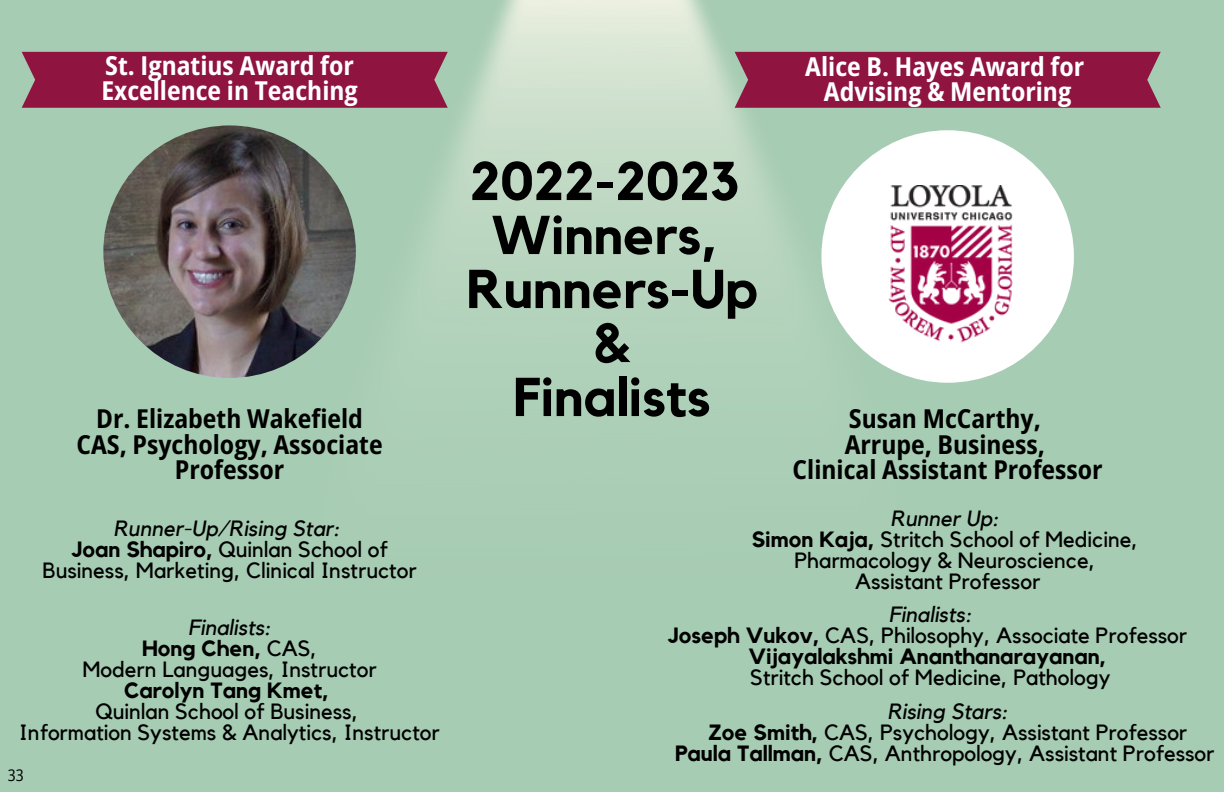
<style>
.page{position:relative;width:1224px;height:792px;background:#a6ccb3}
.page>*{position:absolute;margin:0;border:0;box-sizing:border-box;transform-origin:0 0}
.t1{font:700 54px "Kollektif";color:#000}
.t2{font:700 semi-condensed 26px/25.6px "Open Sans";color:#000;text-align:center}
.t3{font:700 semi-condensed 26px/25.6px "Open Sans";color:#fff}
.t4{font:22px/21px "Kollektif";color:#000;text-align:center}
.t5{font:italic 22px "Kollektif";color:#000}
.t6{font:700 22px "Kollektif";color:#000}
.t7{font:semi-condensed 16px "Open Sans";color:#000}
.s1{font-weight:700}
.s2{font-weight:400}
</style>
<div class="page">
<img style="left:276px;top:0;width:672px;height:382px">
<img style="left:103px;top:125px;width:253px;height:253px;border-radius:50%">
<div style="left:22px;top:52px;width:426px;height:56px;background:#8f1440"></div>
<div style="left:735px;top:52px;width:426px;height:56px;background:#8f1440"></div>
<div style="left:821px;top:130px;width:253px;height:253px;background:#fff;border-radius:50%"></div>
<img style="left:818px;top:185px;width:256px;height:176px">
<p class="t3" style="left:101px;top:52px;width:258px">St. Ignatius Award for<br>Excellence in Teaching</p>
<p class="t2" style="left:96px;top:406px;width:268px">Dr. Elizabeth Wakefield</p>
<p class="t2" style="left:77px;top:431px;width:308px">CAS, Psychology, Associate<br>Professor</p>
<p class="t5" style="left:114px;top:519px;width:228px">Runner-Up/Rising Star:</p>
<p class="t4" style="left:42px;top:540px;width:376px"><span class="s1">Joan Shapiro,</span> Quinlan School of<br>Business, Marketing, Clinical Instructor</p>
<p class="t5" style="left:188px;top:617px;width:84px">Finalists:</p>
<p class="t6" style="left:142px;top:638px;width:176px">Hong Chen, <span class="s2">CAS,</span></p>
<p class="t4" style="left:82px;top:660px;width:296px">Modern Languages, Instructor</p>
<p class="t6" style="left:124px;top:680px;width:206px">Carolyn Tang Kmet,</p>
<p class="t4" style="left:95px;top:702px;width:264px">Quinlan School of Business,</p>
<p class="t4" style="left:19px;top:723px;width:422px">Information Systems &amp; Analytics, Instructor</p>
<p class="t7" style="left:8px;top:763px;width:17px">33</p>
<p class="t3" style="left:805px;top:53px;width:281px">Alice B. Hayes Award for</p>
<p class="t3" style="left:824px;top:78px;width:249px">Advising &amp; Mentoring</p>
<p class="t1" style="left:470px;top:156px;width:271px">2022-2023</p>
<p class="t1" style="left:492px;top:210px;width:227px">Winners,</p>
<p class="t1" style="left:467px;top:264px;width:292px">Runners-Up</p>
<p class="t1" style="left:593px;top:318px;width:39px">&amp;</p>
<p class="t1" style="left:513px;top:372px;width:199px">Finalists</p>
<p class="t2" style="left:849px;top:406px;width:193px">Susan McCarthy,</p>
<p class="t2" style="left:845px;top:431px;width:202px">Arrupe, Business,</p>
<p class="t2" style="left:793px;top:457px;width:311px">Clinical Assistant Professor</p>
<p class="t5" style="left:891px;top:508px;width:110px">Runner Up:</p>
<p class="t4" style="left:752px;top:530px;width:388px"><span class="s1">Simon Kaja,</span> Stritch School of Medicine,</p>
<p class="t4" style="left:794px;top:551px;width:302px">Pharmacology &amp; Neuroscience,</p>
<p class="t4" style="left:855px;top:572px;width:187px">Assistant Professor</p>
<p class="t5" style="left:889px;top:605px;width:84px">Finalists:</p>
<p class="t4" style="left:668px;top:626px;width:521px"><span class="s1">Joseph Vukov,</span> CAS, Philosophy, Associate Professor</p>
<p class="t6" style="left:748px;top:647px;width:359px">Vijayalakshmi Ananthanarayanan,</p>
<p class="t4" style="left:750px;top:668px;width:362px">Stritch School of Medicine, Pathology</p>
<p class="t5" style="left:887px;top:702px;width:122px">Rising Stars:</p>
<p class="t4" style="left:708px;top:723px;width:481px"><span class="s1">Zoe Smith,</span> CAS, Psychology, Assistant Professor</p>
<p class="t4" style="left:675px;top:744px;width:541px"><span class="s1">Paula Tallman,</span> CAS, Anthropology, Assistant Professor</p>
</div>
